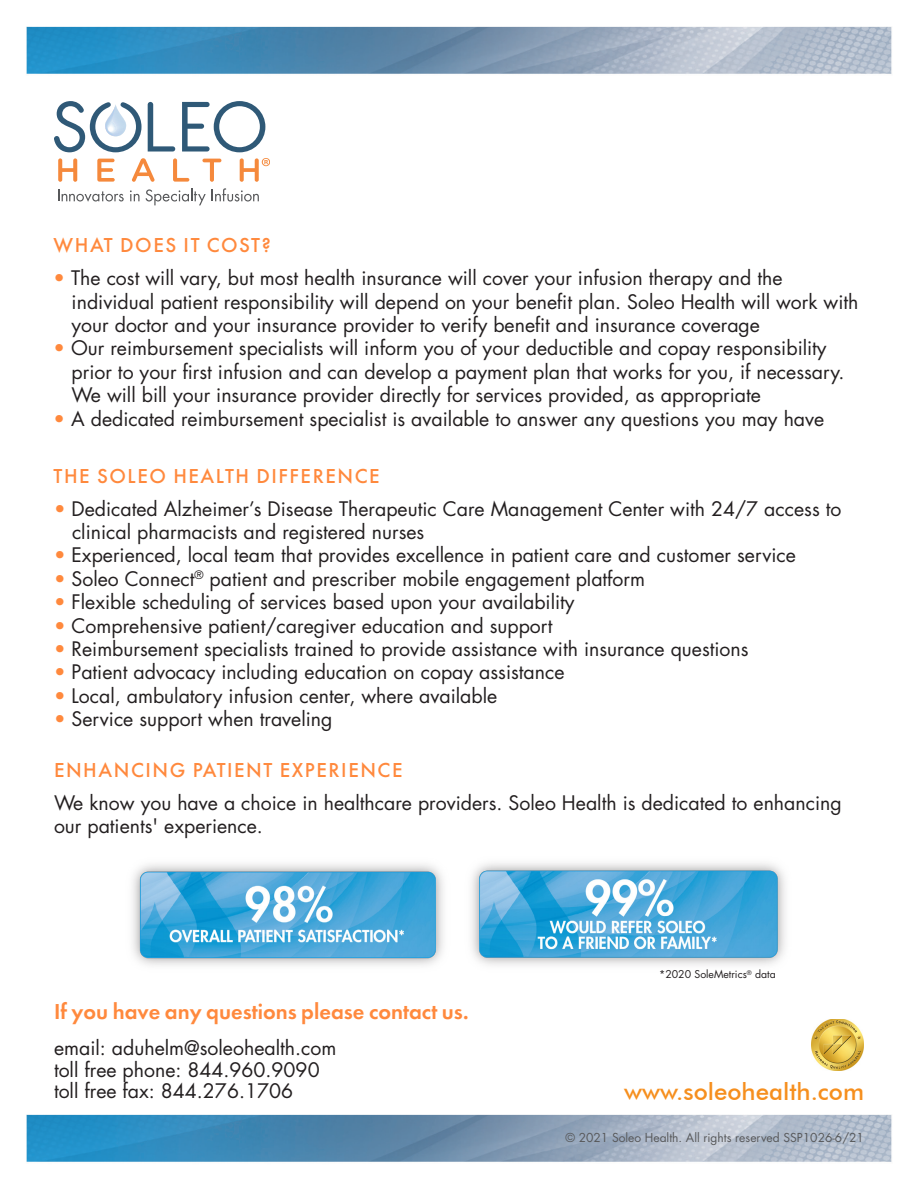
<style>
.page{position:relative;width:918px;height:1188px;background:#fff}
.page>*{position:absolute;margin:0;border:0;box-sizing:border-box;transform-origin:0 0}
.t1{font:500 24px "Futura BT";color:#f68f1e}
.t2{font:22.5px "Futura Dem Bld";color:#ff893d}
.t3{font:21px "Futura Mdm";letter-spacing:.075em;color:#ff893d}
.t4{font:19.5px/23.4px "Futura";color:#231f20}
.t5{font:12px "Futura";color:#57585a}
.t6{font:10.5px "Futura";color:#231f20}
.s1{color:#ff893d}
</style>
<div class="page">
<img style="left:26px;top:1114px;width:866px;height:48px">
<img style="left:26px;top:26px;width:866px;height:48px">
<img style="left:811px;top:1020px;width:53px;height:51px">
<img style="left:471px;top:863px;width:315px;height:103px">
<img style="left:132px;top:864px;width:311px;height:102px">
<svg style="left:58px;top:158px;width:19px;height:24px"></svg>
<svg style="left:97px;top:159px;width:18px;height:23px"></svg>
<svg style="left:132px;top:158px;width:23px;height:24px"></svg>
<svg style="left:173px;top:158px;width:16px;height:24px"></svg>
<svg style="left:202px;top:159px;width:19px;height:23px"></svg>
<svg style="left:58px;top:190px;width:66px;height:12px"></svg>
<svg style="left:130px;top:190px;width:10px;height:11px"></svg>
<svg style="left:146px;top:189px;width:60px;height:16px"></svg>
<svg style="left:212px;top:188px;width:47px;height:14px"></svg>
<svg style="left:148px;top:102px;width:27px;height:50px"></svg>
<svg style="left:182px;top:101px;width:83px;height:51px"></svg>
<svg style="left:240px;top:158px;width:30px;height:24px"></svg>
<svg style="left:54px;top:101px;width:88px;height:51px"></svg>
<p class="t3" style="left:54px;top:231px;width:219px">WHAT DOES IT COST?</p>
<p class="t4" style="left:72px;top:266px;width:788px;text-indent:-18px"><span class="s1">•</span> The cost will vary, but most health insurance will cover your infusion therapy and the individual patient responsibility will depend on your benefit plan. Soleo Health will work with your doctor and your insurance provider to verify benefit and insurance coverage</p>
<p class="t4" style="left:72px;top:336px;width:775px;text-indent:-18px"><span class="s1">•</span> Our reimbursement specialists will inform you of your deductible and copay responsibility prior to your first infusion and can develop a payment plan that works for you, if necessary.<br>We will bill your insurance provider directly for services provided, as appropriate</p>
<p class="t4" style="left:54px;top:406px;width:772px"><span class="s1">•</span> A dedicated reimbursement specialist is available to answer any questions you may have</p>
<p class="t3" style="left:54px;top:462px;width:328px">THE SOLEO HEALTH DIFFERENCE</p>
<p class="t4" style="left:72px;top:496px;width:771px;text-indent:-18px"><span class="s1">•</span> Dedicated Alzheimer’s Disease Therapeutic Care Management Center with 24/7 access to clinical pharmacists and registered nurses</p>
<p class="t4" style="left:54px;top:543px;width:743px"><span class="s1">•</span> Experienced, local team that provides excellence in patient care and customer service</p>
<p class="t4" style="left:54px;top:567px;width:593px"><span class="s1">•</span> Soleo Connect<sup>®</sup> patient and prescriber mobile engagement platform</p>
<p class="t4" style="left:54px;top:590px;width:522px"><span class="s1">•</span> Flexible scheduling of services based upon your availability</p>
<p class="t4" style="left:54px;top:613px;width:500px"><span class="s1">•</span> Comprehensive patient/caregiver education and support</p>
<p class="t4" style="left:54px;top:637px;width:696px"><span class="s1">•</span> Reimbursement specialists trained to provide assistance with insurance questions</p>
<p class="t4" style="left:54px;top:660px;width:512px"><span class="s1">•</span> Patient advocacy including education on copay assistance</p>
<p class="t4" style="left:54px;top:684px;width:445px"><span class="s1">•</span> Local, ambulatory infusion center, where available</p>
<p class="t4" style="left:54px;top:707px;width:280px"><span class="s1">•</span> Service support when traveling</p>
<p class="t3" style="left:54px;top:756px;width:350px">ENHANCING PATIENT EXPERIENCE</p>
<p class="t4" style="left:54px;top:791px;width:789px">We know you have a choice in healthcare providers. Soleo Health is dedicated to enhancing our patients' experience.</p>
<p class="t2" style="left:54px;top:997px;width:417px">If you have any questions please contact us.</p>
<p class="t4" style="left:54px;top:1036px;width:284px">email: aduhelm@soleohealth.com</p>
<p class="t4" style="left:54px;top:1057px;width:267px">toll free phone: 844.960.9090</p>
<p class="t4" style="left:54px;top:1079px;width:241px">toll free fax: 844.276.1706</p>
<p class="t6" style="left:659px;top:967px;width:118px">*2020 SoleMetrics<sup>®</sup> data</p>
<p class="t1" style="left:624px;top:1077px;width:241px">www.soleohealth.com</p>
<p class="t5" style="left:565px;top:1129px;width:300px">© 2021 Soleo Health. All rights reserved SSP1026-6/21</p>
</div>
